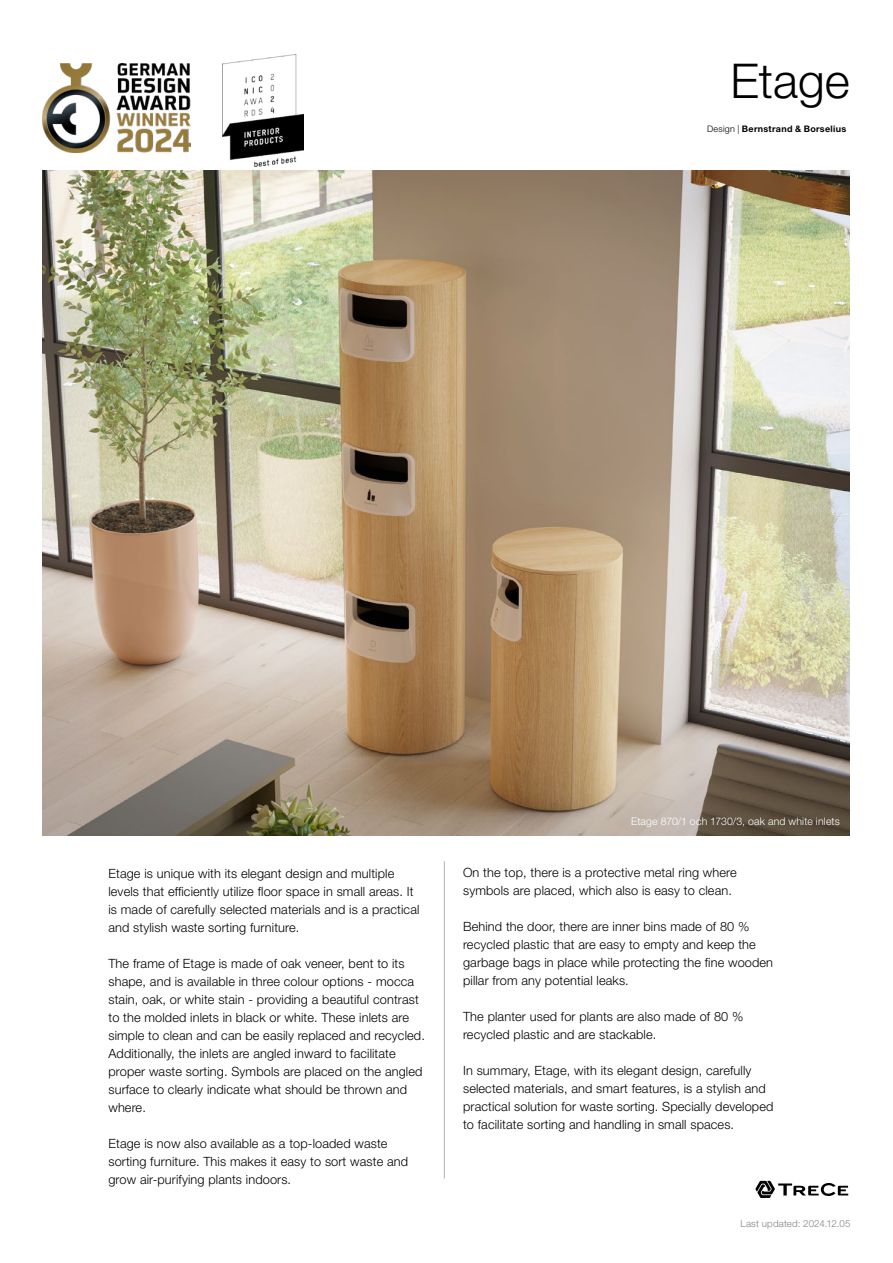
<style>
.page{position:relative;width:893px;height:1263px;background:#fff}
.page>*{position:absolute;margin:0;border:0;box-sizing:border-box;transform-origin:0 0}
.t1{font:300 48px "Helvetica Neue LT Std";color:#000}
.t2{font:300 12.75px/18px "Helvetica Neue LT Std";letter-spacing:.01em;color:#000}
.t3{font:300 10.5px "Helvetica Neue LT Std";letter-spacing:.02em;color:#fff}
.t4{font:300 9.75px "Helvetica Neue LT Std";letter-spacing:.02em;color:#878381}
.t5{font:700 9px "Helvetica Neue LT Std";letter-spacing:.035em;color:#000}
.s1{font-weight:300}
</style>
<div class="page">
<svg style="left:755px;top:1181px;width:93px;height:17px"></svg>
<img style="left:43px;top:64px;width:147px;height:88px">
<img style="left:43px;top:170px;width:807px;height:666px">
<img style="left:222px;top:54px;width:82px;height:112px">
<hr style="left:444px;top:861px;width:1px;height:317px;background:#b3b2b2">
<h1 class="t1" style="left:730px;top:51px;width:121px">Etage</h1>
<p class="t5" style="left:707px;top:123px;width:141px"><span class="s1">Design |</span> Bernstrand &amp; Borselius</p>
<p class="t2" style="left:108px;top:864px;width:312px">Etage is unique with its elegant design and multiple levels that efficiently utilize floor space in small areas. It is made of carefully selected materials and is a practical and stylish waste sorting furniture.</p>
<p class="t2" style="left:108px;top:954px;width:318px">The frame of Etage is made of oak veneer, bent to its shape, and is available in three colour options - mocca stain, oak, or white stain - providing a beautiful contrast to the molded inlets in black or white. These inlets are simple to clean and can be easily replaced and recycled.<br>Additionally, the inlets are angled inward to facilitate proper waste sorting. Symbols are placed on the angled surface to clearly indicate what should be thrown and where.</p>
<p class="t2" style="left:108px;top:1134px;width:301px">Etage is now also available as a top-loaded waste sorting furniture. This makes it easy to sort waste and grow air-purifying plants indoors.</p>
<p class="t3" style="left:631px;top:815px;width:210px">Etage 870/1 och 1730/3, oak and white inlets</p>
<p class="t2" style="left:463px;top:863px;width:275px">On the top, there is a protective metal ring where symbols are placed, which also is easy to clean.</p>
<p class="t2" style="left:463px;top:917px;width:312px">Behind the door, there are inner bins made of 80 % recycled plastic that are easy to empty and keep the garbage bags in place while protecting the fine wooden pillar from any potential leaks.</p>
<p class="t2" style="left:463px;top:1007px;width:282px">The planter used for plants are also made of 80 % recycled plastic and are stackable.</p>
<p class="t2" style="left:463px;top:1061px;width:312px">In summary, Etage, with its elegant design, carefully selected materials, and smart features, is a stylish and practical solution for waste sorting. Specially developed to facilitate sorting and handling in small spaces.</p>
<p class="t4" style="left:740px;top:1217px;width:111px">Last updated: 2024.12.05</p>
</div>
